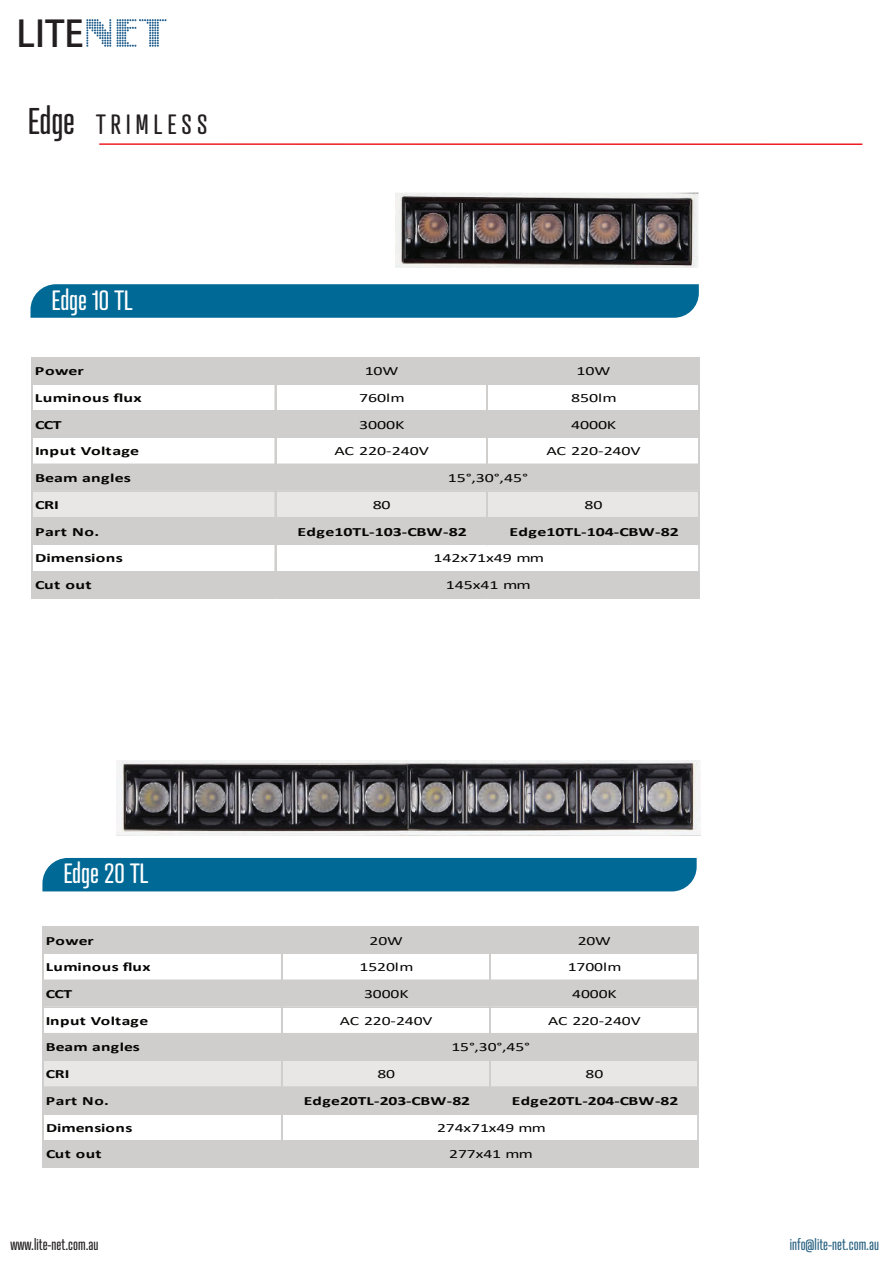
<style>
.page{position:relative;width:893px;height:1263px;background:#fff}
.page>*{position:absolute;margin:0;border:0;box-sizing:border-box;transform-origin:0 0}
.t1{font:700 36px "Adobe Fan Heiti Std";color:#231f20}
.t2{font:27px "Atrament";color:#fff}
.t3{font:27px "Atrament";color:#231f20}
.t4{font:15px "Atrament";color:#2a6282}
.t5{font:15px "Atrament";color:#231f20}
.t6{font:700 12.6px/26.7px "Calibri";letter-spacing:.005em;color:#050504;scale:1.43 1}
.t7{font:700 12.6px/26.7px "Calibri";letter-spacing:.005em;color:#050504;scale:1.4 1}
.t8{font:12.6px/26.7px "Calibri";letter-spacing:-.005em;color:#050504;text-align:center;scale:1.4 1}
.t9{font:12.6px/26.7px "Calibri";letter-spacing:-.005em;color:#050504;text-align:center;scale:1.43 1}
.t10{font:700 12.6px "Calibri";letter-spacing:.025em;color:#050504;scale:1.43 1}
.t11{font:700 12.6px "Calibri";letter-spacing:.025em;color:#050504;scale:1.4 1}
.s1{font-family:"Intellecta Digital";font-weight:400;font-size:51px;color:#26628f}
.s2{font-size:36px}
</style>
<div class="page">
<img style="left:396px;top:193px;width:303px;height:75px">
<img style="left:116px;top:761px;width:584px;height:75px">
<svg style="left:31px;top:284px;width:668px;height:34px;background:#076c97"></svg>
<div style="left:42px;top:858px;width:655px;height:33px;background:#016995"></div>
<div style="left:33px;top:358px;width:667px;height:27px;background:#cfcecd"></div>
<div style="left:33px;top:411px;width:667px;height:27px;background:#cfcecd"></div>
<div style="left:33px;top:464px;width:667px;height:27px;background:#cfcecd"></div>
<div style="left:33px;top:491px;width:667px;height:27px;background:#e8e7e6"></div>
<div style="left:33px;top:517px;width:667px;height:28px;background:#cfcecd"></div>
<div style="left:33px;top:571px;width:667px;height:27px;background:#cfcecd"></div>
<hr style="left:33px;top:357px;width:667px;height:1px;background:#cfcecd">
<hr style="left:33px;top:410px;width:667px;height:1px;background:#cfcecd">
<hr style="left:699px;top:358px;width:1px;height:107px;background:#cfcecd">
<hr style="left:487px;top:358px;width:1px;height:107px;background:#cfcecd">
<hr style="left:33px;top:491px;width:667px;height:1px;background:#cfcecd">
<hr style="left:699px;top:491px;width:1px;height:54px;background:#cfcecd">
<hr style="left:32px;top:357px;width:1px;height:241px;background:#cfcecd">
<hr style="left:275px;top:358px;width:1px;height:240px;background:#cfcecd">
<hr style="left:487px;top:491px;width:1px;height:54px;background:#cfcecd">
<svg style="left:699px;top:545px;width:1px;height:26px"></svg>
<div style="left:44px;top:927px;width:655px;height:27px;background:#cfcecd"></div>
<div style="left:44px;top:980px;width:655px;height:27px;background:#cfcecd"></div>
<div style="left:44px;top:1033px;width:655px;height:28px;background:#cfcecd"></div>
<div style="left:44px;top:1060px;width:655px;height:27px;background:#e8e7e6"></div>
<div style="left:44px;top:1087px;width:655px;height:27px;background:#cfcecd"></div>
<div style="left:44px;top:1140px;width:655px;height:28px;background:#cfcecd"></div>
<hr style="left:44px;top:926px;width:655px;height:1px;background:#cfcecd">
<hr style="left:44px;top:1007px;width:655px;height:1px;background:#cfcecd">
<hr style="left:489px;top:927px;width:1px;height:107px;background:#cfcecd">
<hr style="left:490px;top:927px;width:1px;height:107px;background:#cfcecd">
<hr style="left:44px;top:1060px;width:655px;height:1px;background:#cfcecd">
<hr style="left:44px;top:1086px;width:655px;height:1px;background:#cfcecd">
<hr style="left:697px;top:927px;width:1px;height:187px;background:#cfcecd">
<hr style="left:698px;top:927px;width:1px;height:187px;background:#cfcecd">
<hr style="left:42px;top:926px;width:2px;height:242px;background:#cfcecd">
<hr style="left:281px;top:927px;width:2px;height:241px;background:#cfcecd">
<hr style="left:489px;top:1061px;width:1px;height:53px;background:#cfcecd">
<hr style="left:490px;top:1061px;width:1px;height:53px;background:#cfcecd">
<svg style="left:697px;top:1114px;width:2px;height:26px"></svg>
<hr style="left:99px;top:143px;width:763px;height:2px;background:#ee1d23">
<h1 class="t1" style="left:17px;top:12px;width:153px">LITE<span class="s1">NET</span></h1>
<h2 class="t3" style="left:28px;top:108px;width:181px"><span class="s2">Edge</span> T R I M L E S S</h2>
<h2 class="t2" style="left:52px;top:283px;width:82px">Edge 10 TL</h2>
<p class="t6" style="left:35px;top:358px;width:36px">Power</p>
<p class="t9" style="left:365px;top:357px;width:25px">10W</p>
<p class="t9" style="left:577px;top:357px;width:25px">10W</p>
<p class="t10" style="left:35px;top:389px;width:76px">Luminous flux</p>
<p class="t9" style="left:359px;top:384px;width:34px">760lm</p>
<p class="t9" style="left:571px;top:384px;width:34px">850lm</p>
<p class="t6" style="left:35px;top:411px;width:20px">CCT</p>
<p class="t9" style="left:359px;top:411px;width:33px">3000K</p>
<p class="t9" style="left:571px;top:411px;width:33px">4000K</p>
<p class="t10" style="left:35px;top:442px;width:74px">Input Voltage</p>
<p class="t9" style="left:334px;top:437px;width:67px">AC 220-240V</p>
<p class="t9" style="left:546px;top:437px;width:67px">AC 220-240V</p>
<p class="t6" style="left:35px;top:464px;width:68px">Beam angles<br>CRI</p>
<p class="t9" style="left:448px;top:464px;width:58px">15°,30°,45°</p>
<p class="t9" style="left:373px;top:491px;width:14px">80</p>
<p class="t9" style="left:585px;top:491px;width:14px">80</p>
<p class="t6" style="left:35px;top:518px;width:46px">Part No.</p>
<p class="t6" style="left:298px;top:518px;width:120px">Edge10TL-103-CBW-82</p>
<p class="t6" style="left:509px;top:518px;width:120px">Edge10TL-104-CBW-82</p>
<p class="t6" style="left:35px;top:544px;width:63px">Dimensions<br>Cut out</p>
<p class="t9" style="left:433px;top:544px;width:79px">142x71x49 mm<br>145x41 mm</p>
<h2 class="t2" style="left:64px;top:857px;width:86px">Edge 20 TL</h2>
<p class="t7" style="left:46px;top:927px;width:36px">Power</p>
<p class="t8" style="left:370px;top:927px;width:25px">20W</p>
<p class="t8" style="left:578px;top:927px;width:25px">20W</p>
<p class="t11" style="left:46px;top:958px;width:76px">Luminous flux</p>
<p class="t8" style="left:360px;top:953px;width:40px">1520lm</p>
<p class="t8" style="left:568px;top:953px;width:40px">1700lm</p>
<p class="t7" style="left:46px;top:980px;width:20px">CCT</p>
<p class="t8" style="left:364px;top:980px;width:33px">3000K</p>
<p class="t8" style="left:572px;top:980px;width:33px">4000K</p>
<p class="t11" style="left:46px;top:1012px;width:75px">Input Voltage</p>
<p class="t8" style="left:340px;top:1007px;width:68px">AC 220-240V</p>
<p class="t8" style="left:548px;top:1007px;width:68px">AC 220-240V</p>
<p class="t7" style="left:46px;top:1034px;width:69px">Beam angles<br>CRI</p>
<p class="t8" style="left:451px;top:1033px;width:58px">15°,30°,45°</p>
<p class="t8" style="left:377px;top:1060px;width:14px">80</p>
<p class="t8" style="left:586px;top:1060px;width:14px">80</p>
<p class="t7" style="left:46px;top:1087px;width:47px">Part No.</p>
<p class="t7" style="left:304px;top:1087px;width:120px">Edge20TL-203-CBW-82</p>
<p class="t7" style="left:512px;top:1087px;width:120px">Edge20TL-204-CBW-82</p>
<p class="t7" style="left:46px;top:1114px;width:63px">Dimensions<br>Cut out</p>
<p class="t8" style="left:437px;top:1114px;width:79px">274x71x49 mm<br>277x41 mm</p>
<p class="t5" style="left:10px;top:1235px;width:90px">www.lite-net.com.au</p>
<p class="t4" style="left:790px;top:1235px;width:91px">info@lite-net.com.au</p>
</div>
